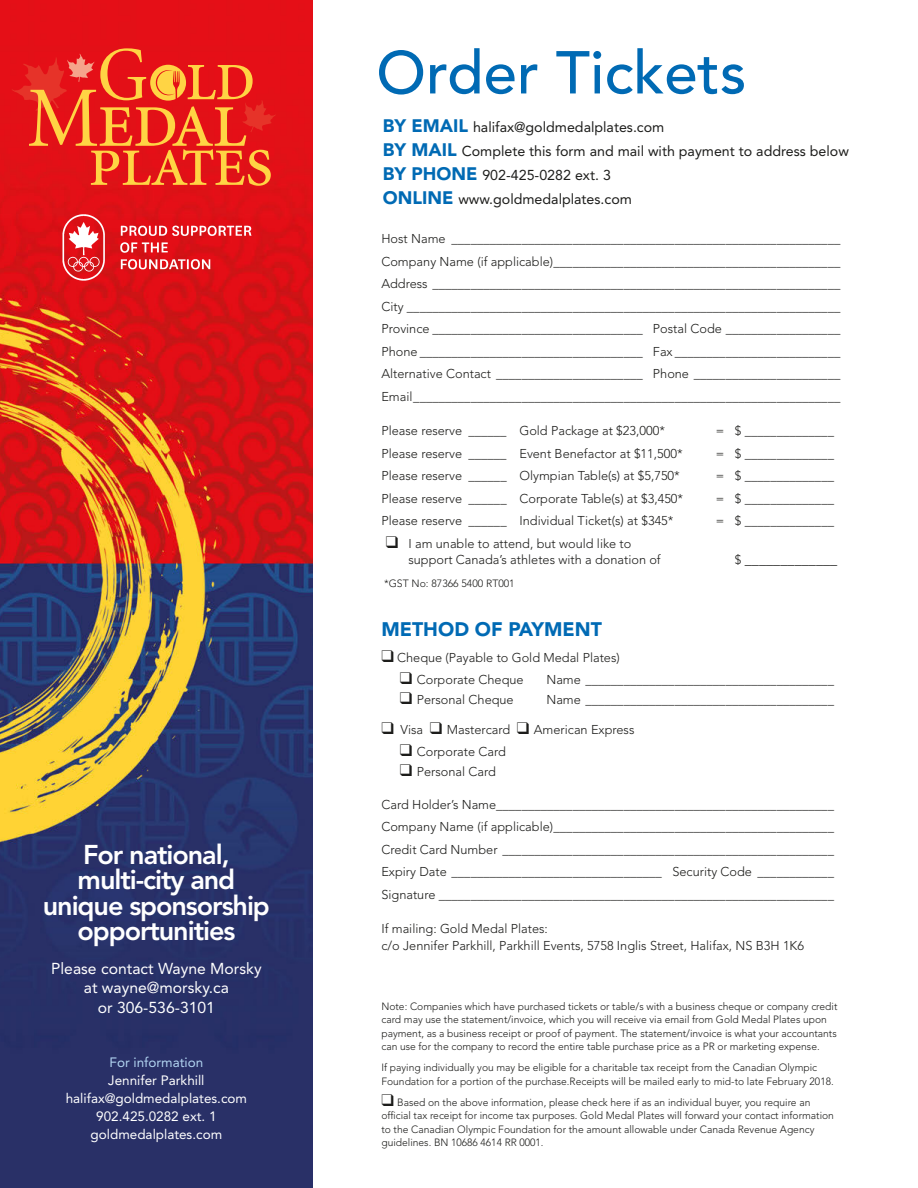
<style>
.page{position:relative;width:918px;height:1188px;background:#fff}
.page>*{position:absolute;margin:0;border:0;box-sizing:border-box;transform-origin:0 0}
.t1{font:500 59.85px "Avenir LT Std";color:#006ab4}
.t2{font:800 27px/25.5px "Avenir LT Std";letter-spacing:-.04em;color:#fff;text-align:center}
.t3{font:900 19.5px "Avenir LT Std";color:#006ab4}
.t4{font:15.75px/19.5px "Avenir LT Std";color:#fff;text-align:center}
.t5{font:14.25px/24px "Avenir LT Std";color:#1d1d1b}
.t6{font:14.25px "Minion";color:#1d1d1b}
.t7{font:13.5px/18px "Avenir LT Std";color:#fff;text-align:center}
.t8{font:13.5px "Avenir LT Std";color:#b2d4f1}
.t9{font:300 12.75px/22.5px "Avenir LT Std";color:#1d1d1b;text-align:justify}
.t10{font:300 10.5px/13.5px "Avenir LT Std";color:#1d1d1b}
.s1{font-weight:900;font-size:18px;color:#006ab4}
.s2{font-family:"Avenir LT Std";font-weight:300;font-size:12.75px}
</style>
<div class="page">
<img style="left:0;top:0;width:313px;height:1188px">
<svg style="left:11px;top:48px;width:265px;height:138px;background:#e83a21"></svg>
<img style="left:51px;top:205px;width:211px;height:85px">
<h2 class="t2" style="left:43px;top:842px;width:229px">For national, multi-city and unique sponsorship opportunities</h2>
<p class="t4" style="left:51px;top:959px;width:212px">Please contact Wayne Morsky at wayne@morsky.ca<br>or 306-536-3101</p>
<p class="t8" style="left:110px;top:1055px;width:95px">For information</p>
<p class="t7" style="left:66px;top:1072px;width:183px">Jennifer Parkhill halifax@goldmedalplates.com<br>902.425.0282 ext. 1 goldmedalplates.com</p>
<h1 class="t1" style="left:376px;top:38px;width:372px">Order Tickets</h1>
<p class="t5" style="left:383px;top:115px;width:468px"><span class="s1">BY EMAIL</span> halifax@goldmedalplates.com<br><span class="s1">BY MAIL</span> Complete this form and mail with payment to address below <span class="s1">BY PHONE</span> 902-425-0282 ext. 3<br><span class="s1">ONLINE</span> www.goldmedalplates.com</p>
<p class="t9" style="left:381px;top:228px;width:460px">Host Name _____________________________________________________________ Company Name (if applicable)_____________________________________________ Address ________________________________________________________________ City ____________________________________________________________________ Province _________________________________ Postal Code __________________ Phone ___________________________________ Fax __________________________ Alternative Contact _______________________ Phone _______________________ Email___________________________________________________________________</p>
<p class="t9" style="left:381px;top:420px;width:285px">Please reserve ______ Gold Package at $23,000*</p>
<p class="t9" style="left:716px;top:420px;width:120px">= $ ______________</p>
<p class="t9" style="left:381px;top:442px;width:303px">Please reserve ______ Event Benefactor at $11,500*</p>
<p class="t9" style="left:716px;top:442px;width:120px">= $ ______________</p>
<p class="t9" style="left:381px;top:465px;width:300px">Please reserve ______ Olympian Table(s) at $5,750*</p>
<p class="t9" style="left:716px;top:465px;width:120px">= $ ______________</p>
<p class="t9" style="left:381px;top:487px;width:303px">Please reserve ______ Corporate Table(s) at $3,450*</p>
<p class="t9" style="left:716px;top:487px;width:120px">= $ ______________</p>
<p class="t9" style="left:381px;top:510px;width:294px">Please reserve ______ Individual Ticket(s) at $345*</p>
<p class="t9" style="left:716px;top:510px;width:120px">= $ ______________</p>
<p class="t9" style="left:408px;top:535px;width:254px;line-height:16.5px;text-indent:-22px">❑ I am unable to attend, but would like to support Canada’s athletes with a donation of</p>
<p class="t6" style="left:735px;top:553px;width:104px"><span class="s2">$</span> _____________</p>
<p class="t10" style="left:384px;top:576px;width:132px">*GST No: 87366 5400 RT001</p>
<h3 class="t3" style="left:381px;top:618px;width:222px">METHOD OF PAYMENT</h3>
<p class="t9" style="left:381px;top:646px;width:240px">❑ Cheque (Payable to Gold Medal Plates)</p>
<p class="t9" style="left:400px;top:669px;width:125px">❑ Corporate Cheque</p>
<p class="t9" style="left:546px;top:669px;width:289px">Name _______________________________________</p>
<p class="t9" style="left:400px;top:688px;width:115px">❑ Personal Cheque</p>
<p class="t9" style="left:546px;top:688px;width:289px">Name _______________________________________</p>
<p class="t9" style="left:381px;top:718px;width:255px">❑ Visa ❑ Mastercard ❑ American Express</p>
<p class="t9" style="left:400px;top:741px;width:108px">❑ Corporate Card</p>
<p class="t9" style="left:400px;top:760px;width:98px">❑ Personal Card</p>
<p class="t9" style="left:381px;top:793px;width:454px">Card Holder’s Name_____________________________________________________ Company Name (if applicable)____________________________________________ Credit Card Number ____________________________________________________ Expiry Date _________________________________ Security Code ____________ Signature ______________________________________________________________</p>
<p class="t9" style="left:381px;top:921px;width:424px;line-height:16.5px">If mailing: Gold Medal Plates:<br>c/o Jennifer Parkhill, Parkhill Events, 5758 Inglis Street, Halifax, NS B3H 1K6</p>
<p class="t10" style="left:381px;top:999px;width:458px">Note: Companies which have purchased tickets or table/s with a business cheque or company credit card may use the statement/invoice, which you will receive via email from Gold Medal Plates upon payment, as a business receipt or proof of payment. The statement/invoice is what your accountants can use for the company to record the entire table purchase price as a PR or marketing expense.</p>
<p class="t10" style="left:381px;top:1061px;width:454px">If paying individually you may be eligible for a charitable tax receipt from the Canadian Olympic<br>Foundation for a portion of the purchase.Receipts will be mailed early to mid-to late February 2018.</p>
<p class="t10" style="left:381px;top:1095px;width:454px">❑ Based on the above information, please check here if as an individual buyer, you require an official tax receipt for income tax purposes. Gold Medal Plates will forward your contact information to the Canadian Olympic Foundation for the amount allowable under Canada Revenue Agency guidelines. BN 10686 4614 RR 0001.</p>
</div>
